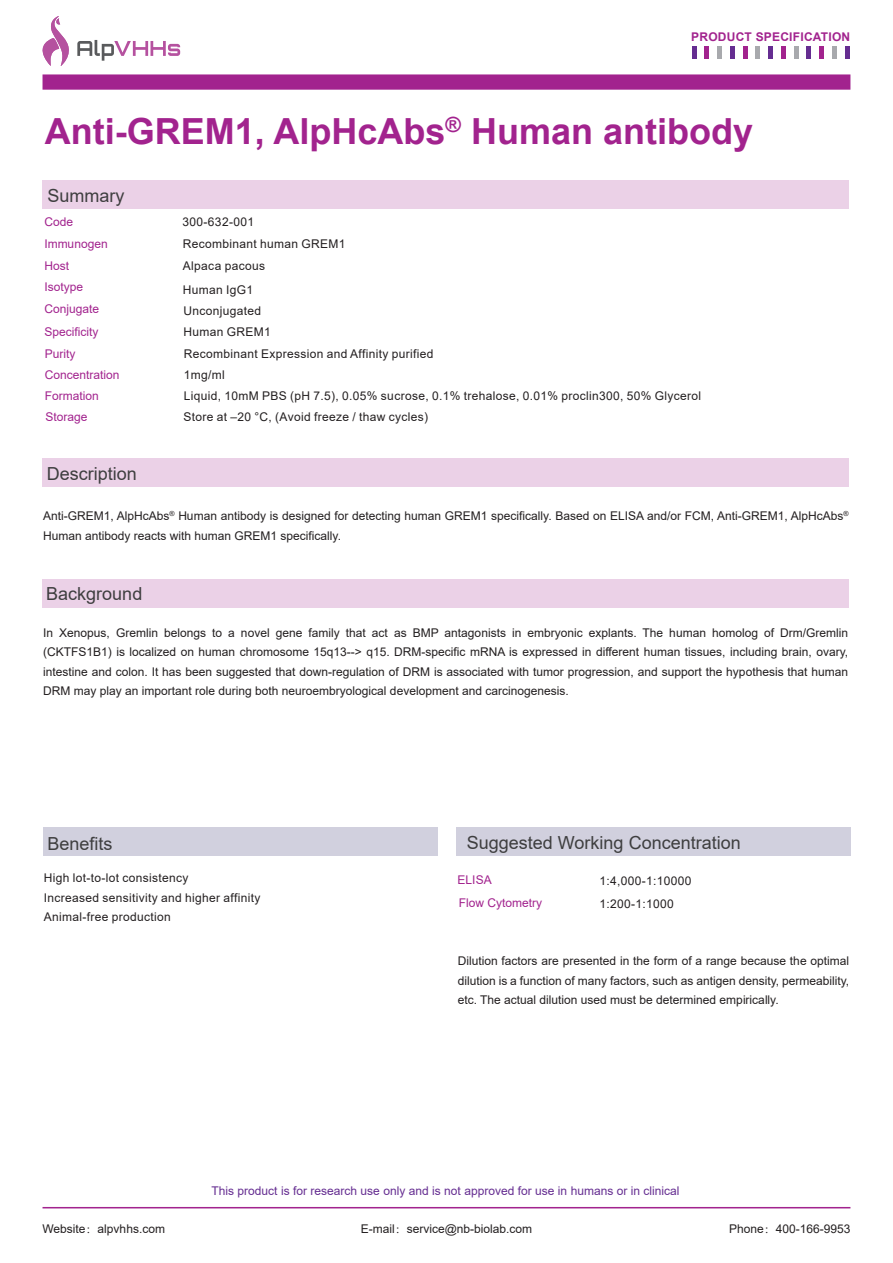
<style>
.page{position:relative;width:893px;height:1263px;background:#fff}
.page>*{position:absolute;margin:0;border:0;box-sizing:border-box;transform-origin:0 0}
.t1{font:700 36px "Arial";color:#a2238e}
.t2{font:18px "Arial";color:#3e3e3f}
.t3{font:12px/19.5px "Arial";color:#231f20;text-align:justify}
.t4{font:12px/19.5px "Arial";letter-spacing:.03em;color:#231f20}
.t5{font:12px/22.8px "Arial";color:#a2238e}
.t6{font:12px "Arial";color:#652d91}
.t7{font:700 12px "Arial";letter-spacing:.02em;color:#a2238e}
.s1{font-family:"Adobe Song Std";font-weight:300}
</style>
<div class="page">
<hr style="left:43px;top:1207px;width:807px;height:1px;background:#a2238e">
<div style="left:43px;top:74px;width:807px;height:16px;background:#a2238e"></div>
<hr style="left:730px;top:46px;width:4px;height:13px;background:#652d91">
<hr style="left:743px;top:46px;width:4px;height:13px;background:#a2238e">
<hr style="left:756px;top:46px;width:4px;height:13px;background:#a8a9ad">
<hr style="left:692px;top:46px;width:4px;height:13px;background:#652d91">
<hr style="left:705px;top:46px;width:4px;height:13px;background:#a2238e">
<div style="left:717px;top:46px;width:5px;height:13px;background:#a8a9ad"></div>
<div style="left:768px;top:46px;width:5px;height:13px;background:#652d91"></div>
<hr style="left:781px;top:46px;width:4px;height:13px;background:#a2238e">
<hr style="left:794px;top:46px;width:4px;height:13px;background:#a8a9ad">
<hr style="left:807px;top:46px;width:4px;height:13px;background:#652d91">
<div style="left:819px;top:46px;width:5px;height:13px;background:#a2238e"></div>
<hr style="left:832px;top:46px;width:4px;height:13px;background:#a8a9ad">
<hr style="left:845px;top:46px;width:4px;height:13px;background:#652d91">
<svg style="left:77px;top:40px;width:103px;height:21px"></svg>
<svg style="left:42px;top:16px;width:27px;height:50px"></svg>
<div style="left:43px;top:180px;width:806px;height:29px;background:#ebd1e7"></div>
<div style="left:43px;top:458px;width:806px;height:28px;background:#ebd1e7"></div>
<div style="left:42px;top:579px;width:806px;height:28px;background:#ebd1e7"></div>
<div style="left:43px;top:827px;width:394px;height:28px;background:#d1d0de"></div>
<div style="left:456px;top:827px;width:394px;height:28px;background:#d1d0de"></div>
<p class="t7" style="left:691px;top:28px;width:161px">PRODUCT SPECIFICATION</p>
<h1 class="t1" style="left:45px;top:106px;width:710px">Anti-GREM1, AlpHcAbs<sup>®</sup> Human antibody</h1>
<h2 class="t2" style="left:47px;top:183px;width:79px">Summary</h2>
<p class="t5" style="left:44px;top:210px;width:30px">Code</p>
<p class="t4" style="left:183px;top:212px;width:73px">300-632-001</p>
<p class="t5" style="left:44px;top:232px;width:65px">Immunogen</p>
<p class="t4" style="left:183px;top:234px;width:164px">Recombinant human GREM1</p>
<p class="t5" style="left:44px;top:254px;width:26px">Host</p>
<p class="t4" style="left:183px;top:256px;width:84px">Alpaca pacous</p>
<p class="t5" style="left:44px;top:275px;width:40px">Isotype</p>
<p class="t4" style="left:183px;top:280px;width:72px">Human IgG1</p>
<p class="t5" style="left:44px;top:297px;width:56px">Conjugate</p>
<p class="t4" style="left:183px;top:301px;width:79px">Unconjugated</p>
<p class="t5" style="left:44px;top:320px;width:56px">Specificity</p>
<p class="t4" style="left:183px;top:322px;width:89px">Human GREM1</p>
<p class="t5" style="left:45px;top:343px;width:32px">Purity</p>
<p class="t4" style="left:184px;top:344px;width:251px">Recombinant Expression and Affinity purified</p>
<p class="t5" style="left:45px;top:364px;width:76px">Concentration</p>
<p class="t3" style="left:184px;top:365px;width:43px">1mg/ml</p>
<p class="t5" style="left:45px;top:384px;width:56px">Formation</p>
<p class="t4" style="left:184px;top:386px;width:519px">Liquid, 10mM PBS (pH 7.5), 0.05% sucrose, 0.1% trehalose, 0.01% proclin300, 50% Glycerol</p>
<p class="t5" style="left:45px;top:405px;width:44px">Storage</p>
<p class="t4" style="left:183px;top:407px;width:246px">Store at –20 °C, (Avoid freeze / thaw cycles)</p>
<h2 class="t2" style="left:47px;top:461px;width:92px">Description</h2>
<p class="t3" style="left:43px;top:506px;width:807px">Anti-GREM1, AlpHcAbs<sup>®</sup> Human antibody is designed for detecting human GREM1 specifically. Based on ELISA and/or FCM, Anti-GREM1, AlpHcAbs<sup>®<br></sup>Human antibody reacts with human GREM1 specifically.</p>
<h2 class="t2" style="left:46px;top:581px;width:98px">Background</h2>
<p class="t3" style="left:43px;top:623px;width:807px">In Xenopus, Gremlin belongs to a novel gene family that act as BMP antagonists in embryonic explants. The human homolog of Drm/Gremlin (CKTFS1B1) is localized on human chromosome 15q13--&gt; q15. DRM-specific mRNA is expressed in different human tissues, including brain, ovary, intestine and colon. It has been suggested that down-regulation of DRM is associated with tumor progression, and support the hypothesis that human DRM may play an important role during both neuroembryological development and carcinogenesis.</p>
<h2 class="t2" style="left:47px;top:831px;width:67px">Benefits</h2>
<h2 class="t2" style="left:467px;top:831px;width:275px">Suggested Working Concentration</h2>
<p class="t4" style="left:44px;top:868px;width:218px">High lot-to-lot consistency<br>Increased sensitivity and higher affinity<br>Animal-free production</p>
<p class="t5" style="left:458px;top:868px;width:86px">ELISA<br>Flow Cytometry</p>
<p class="t4" style="left:599px;top:870px;width:94px;line-height:22.8px">1:4,000-1:10000<br>1:200-1:1000</p>
<p class="t3" style="left:458px;top:951px;width:393px">Dilution factors are presented in the form of a range because the optimal dilution is a function of many factors, such as antigen density, permeability, etc. The actual dilution used must be determined empirically.</p>
<p class="t6" style="left:211px;top:1183px;width:470px">This product is for research use only and is not approved for use in humans or in clinical</p>
<p class="t3" style="left:43px;top:1219px;width:124px">Website<span class="s1">：</span>alpvhhs.com</p>
<p class="t3" style="left:361px;top:1219px;width:173px">E-mail<span class="s1">：</span>service@nb-biolab.com</p>
<p class="t3" style="left:729px;top:1219px;width:123px">Phone<span class="s1">：</span>400-166-9953</p>
</div>
